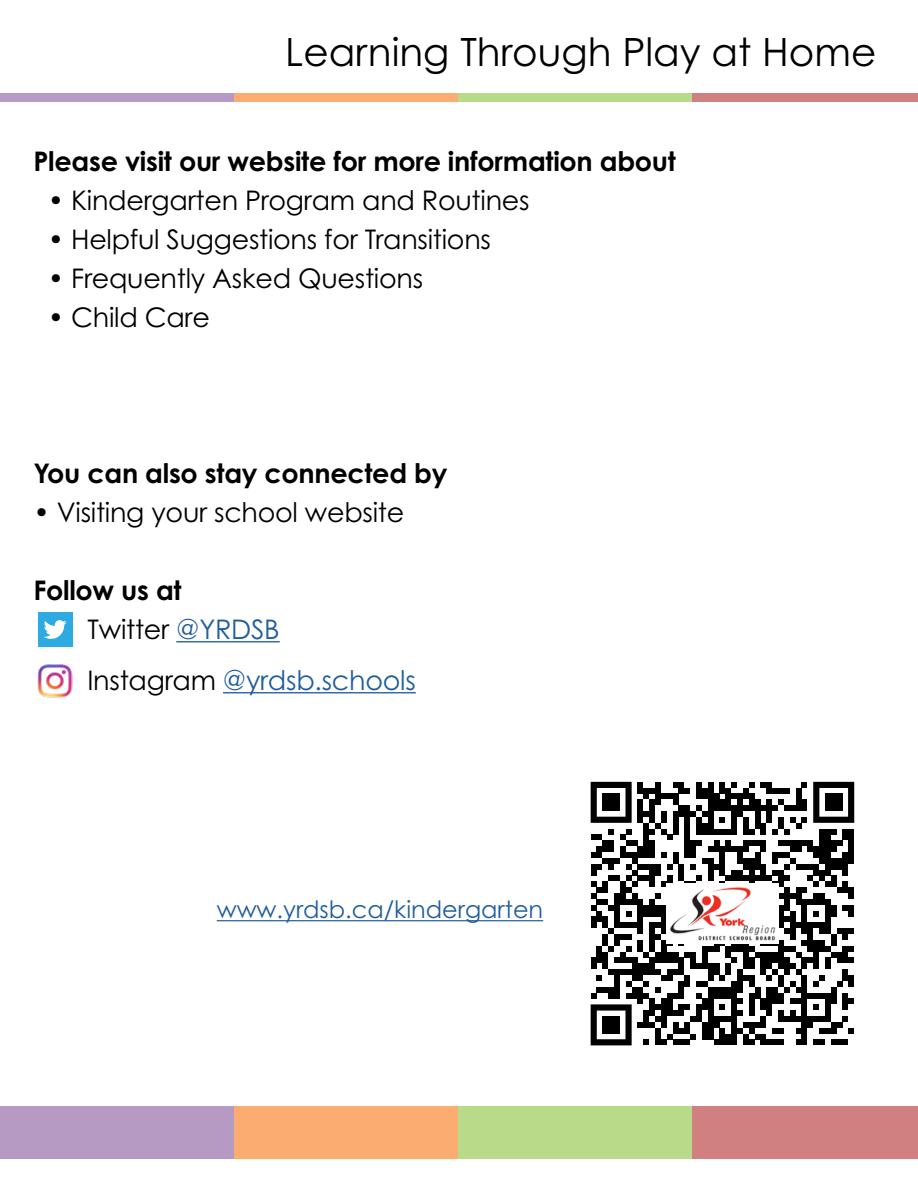
<style>
.page{position:relative;width:918px;height:1188px;background:#fff}
.page>*{position:absolute;margin:0;border:0;box-sizing:border-box;transform-origin:0 0}
.t1{font:39px "Century Gothic Pro";color:#000}
.t2{font:27px "Century Gothic Pro";letter-spacing:-.01em;color:#000}
.t3{font:700 27px "Century Gothic Pro";letter-spacing:-.01em;color:#000}
.t4{font:27px "Century Gothic Pro";letter-spacing:-.01em;color:#215e9e}
.t5{font:24px "Century Gothic Pro";color:#215e9e}
.s1{color:#215e9e}
.s2{color:#000}
</style>
<div class="page">
<div style="left:0;top:1107px;width:234px;height:52px;background:#b79ac3"></div>
<div style="left:234px;top:1107px;width:226px;height:52px;background:#faac71"></div>
<div style="left:458px;top:1107px;width:235px;height:52px;background:#b9da89"></div>
<div style="left:693px;top:1107px;width:225px;height:52px;background:#d08081"></div>
<div style="left:0;top:93px;width:234px;height:8px;background:#b79ac3"></div>
<div style="left:234px;top:93px;width:226px;height:8px;background:#faac71"></div>
<div style="left:458px;top:93px;width:235px;height:8px;background:#b9da89"></div>
<div style="left:693px;top:93px;width:225px;height:8px;background:#d08081"></div>
<hr style="left:176px;top:641px;width:104px;height:1px;background:#215e9e">
<hr style="left:223px;top:692px;width:193px;height:1px;background:#215e9e">
<svg style="left:591px;top:782px;width:263px;height:263px"></svg>
<div style="left:602px;top:794px;width:18px;height:17px;background:#000"></div>
<div style="left:825px;top:794px;width:18px;height:17px;background:#000"></div>
<div style="left:602px;top:1016px;width:18px;height:18px;background:#000"></div>
<img style="left:667px;top:884px;width:111px;height:60px">
<hr style="left:217px;top:920px;width:326px;height:1px;background:#215e9e">
<div style="left:38px;top:612px;width:34px;height:35px;background:#2caae1"></div>
<svg style="left:44px;top:620px;width:23px;height:19px"></svg>
<img style="left:38px;top:664px;width:34px;height:34px">
<p class="t1" style="left:285px;top:28px;width:593px">Learning Through Play at Home</p>
<p class="t3" style="left:33px;top:144px;width:644px">Please visit our website for more information about</p>
<p class="t2" style="left:48px;top:184px;width:483px">• Kindergarten Program and Routines</p>
<p class="t2" style="left:48px;top:223px;width:445px">• Helpful Suggestions for Transitions</p>
<p class="t2" style="left:48px;top:262px;width:377px">• Frequently Asked Questions</p>
<p class="t2" style="left:48px;top:301px;width:164px">• Child Care</p>
<p class="t3" style="left:33px;top:456px;width:415px">You can also stay connected by</p>
<p class="t2" style="left:33px;top:496px;width:372px">• Visiting your school website</p>
<p class="t3" style="left:33px;top:573px;width:150px">Follow us at</p>
<p class="t2" style="left:87px;top:613px;width:194px">Twitter <span class="s1">@YRDSB</span></p>
<p class="t4" style="left:87px;top:664px;width:330px"><span class="s2">Instagram</span> @yrdsb.schools</p>
<p class="t5" style="left:217px;top:895px;width:328px">www.yrdsb.ca/kindergarten</p>
</div>
